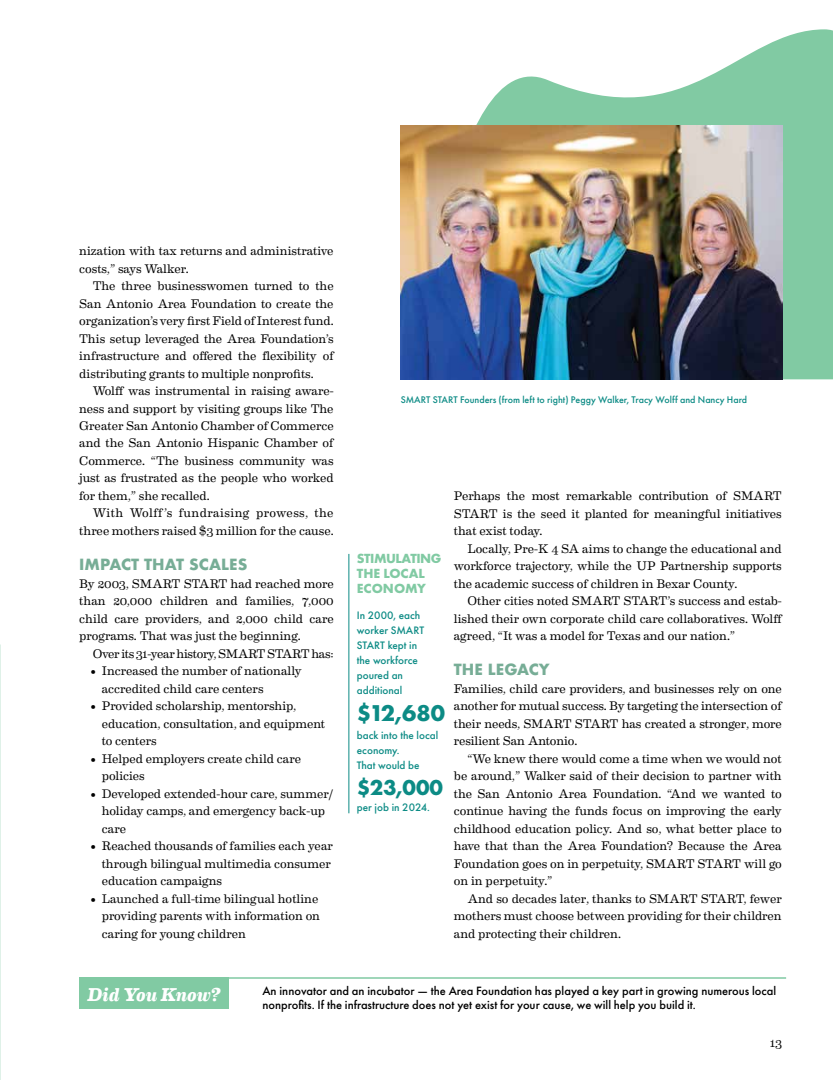
<style>
.page{position:relative;width:833px;height:1080px;background:#fff}
.page>*{position:absolute;margin:0;border:0;box-sizing:border-box;transform-origin:0 0}
.t1{font:700 23.75px "Futura PT";color:#0c8b85}
.t2{font:700 22.5px "Futura PT";color:#0c8b85}
.t3{font:italic 700 18.75px "Eames Century Modern";letter-spacing:-.005em;color:#fff}
.t4{font:700 15px "Futura";color:#77ad96}
.t5{font:700 13.75px/15px "Futura PT";letter-spacing:-.035em;color:#81caa3}
.t6{font:12.5px/17.5px "Eames Century Modern";letter-spacing:-.005em;color:#000;text-align:justify}
.t7{font:500 12.5px/13.8px "Futura PT";color:#000}
.t8{font:12.5px "Eames Century Modern";letter-spacing:-.03em;color:#000}
.t9{font:500 11.25px/15px "Futura PT";color:#0c8b85}
.t10{font:500 10px "Futura PT";color:#0c8b85}
</style>
<div class="page">
<svg style="left:419px;top:29px;width:413px;height:350px;fill:#81caa3"></svg>
<hr style="left:348px;top:554px;width:1px;height:259px;background:#0c8b85">
<img style="left:400px;top:126px;width:382px;height:254px">
<img style="left:0;top:802px;width:1px;height:206px">
<div style="left:79px;top:977px;width:150px;height:32px;background:#81caa3"></div>
<hr style="left:79px;top:978px;width:707px;height:1px;background:#81caa3">
<p class="t6" style="left:79px;top:241px;width:256px">nization with tax returns and administrative costs,” says Walker.</p>
<p class="t6" style="left:79px;top:276px;width:256px;text-indent:14px">The three businesswomen turned to the San Antonio Area Foundation to create the organization’s very first Field of Interest fund.<br>This setup leveraged the Area Foundation’s infrastructure and offered the flexibility of distributing grants to multiple nonprofits.</p>
<p class="t6" style="left:79px;top:381px;width:256px;text-indent:14px">Wolff was instrumental in raising aware&shy;ness and support by visiting groups like The Greater San Antonio Chamber of Commerce and the San Antonio Hispanic Chamber of Commerce. “The business community was just as frustrated as the people who worked for them,” she recalled.</p>
<p class="t6" style="left:79px;top:504px;width:256px;text-align:right">With Wolff ’s fundraising prowess, the three mothers raised $3 million for the cause.</p>
<p class="t4" style="left:79px;top:554px;width:170px">IMPACT THAT SCALES</p>
<p class="t6" style="left:79px;top:574px;width:256px">By 2003, SMART START had reached more than 20,000 children and families, 7,000 child care providers, and 2,000 child care programs. That was just the beginning.</p>
<p class="t8" style="left:93px;top:644px;width:242px">Over its 31-year history, SMART START has:</p>
<p class="t6" style="left:102px;top:661px;width:201px;text-indent:-11px">• Increased the number of nationally accredited child care centers</p>
<p class="t6" style="left:102px;top:696px;width:225px;text-align:left;text-indent:-11px">• Provided scholarship, mentorship, education, consultation, and equipment to centers</p>
<p class="t6" style="left:102px;top:749px;width:201px;text-indent:-11px">• Helped employers create child care policies</p>
<p class="t6" style="left:102px;top:784px;width:233px;text-align:left;text-indent:-11px">• Developed extended-hour care, summer/ holiday camps, and emergency back-up care</p>
<p class="t6" style="left:102px;top:836px;width:233px;text-align:left;text-indent:-11px">• Reached thousands of families each year through bilingual multimedia consumer education campaigns</p>
<p class="t6" style="left:102px;top:889px;width:220px;text-align:left;text-indent:-11px">• Launched a full-time bilingual hotline providing parents with information on caring for young children</p>
<p class="t10" style="left:400px;top:393px;width:348px">SMART START Founders (from left to right) Peggy Walker, Tracy Wolff and Nancy Hard</p>
<p class="t5" style="left:357px;top:551px;width:86px">STIMULATING<br>THE LOCAL<br>ECONOMY</p>
<p class="t9" style="left:357px;top:608px;width:69px">In 2000, each worker SMART<br>START kept in the workforce poured an additional</p>
<h1 class="t1" style="left:357px;top:697px;width:90px">$12,680</h1>
<p class="t9" style="left:357px;top:728px;width:83px">back into the local economy.<br>That would be</p>
<h2 class="t2" style="left:357px;top:773px;width:88px">$23,000</h2>
<p class="t9" style="left:357px;top:800px;width:74px">per job in 2024.</p>
<p class="t6" style="left:454px;top:486px;width:329px">Perhaps the most remarkable contribution of SMART START is the seed it planted for meaningful initiatives that exist today.</p>
<p class="t6" style="left:454px;top:539px;width:329px;text-indent:13px">Locally, Pre-K 4 SA aims to change the educational and workforce trajectory, while the UP Partnership supports the academic success of children in Bexar County.</p>
<p class="t6" style="left:454px;top:591px;width:330px;text-indent:13px">Other cities noted SMART START’s success and estab&shy;lished their own corporate child care collaboratives. Wolff agreed, “It was a model for Texas and our nation.”</p>
<p class="t4" style="left:454px;top:659px;width:97px">THE LEGACY</p>
<p class="t6" style="left:454px;top:679px;width:329px">Families, child care providers, and businesses rely on one another for mutual success. By targeting the intersection of their needs, SMART START has created a stronger, more resilient San Antonio.</p>
<p class="t6" style="left:454px;top:749px;width:329px;text-indent:13px">“We knew there would come a time when we would not be around,” Walker said of their decision to partner with the San Antonio Area Foundation. “And we wanted to continue having the funds focus on improving the early childhood education policy. And so, what better place to have that than the Area Foundation? Because the Area Foundation goes on in perpetuity, SMART START will go on in perpetuity.”</p>
<p class="t6" style="left:454px;top:889px;width:329px;text-indent:13px">And so decades later, thanks to SMART START, fewer mothers must choose between providing for their children and protecting their children.</p>
<h3 class="t3" style="left:87px;top:980px;width:135px">Did You Know?</h3>
<p class="t7" style="left:262px;top:984px;width:515px">An innovator and an incubator — the Area Foundation has played a key part in growing numerous local nonprofits. If the infrastructure does not yet exist for your cause, we will help you build it.</p>
<p class="t6" style="left:770px;top:1033px;width:13px">13</p>
</div>
